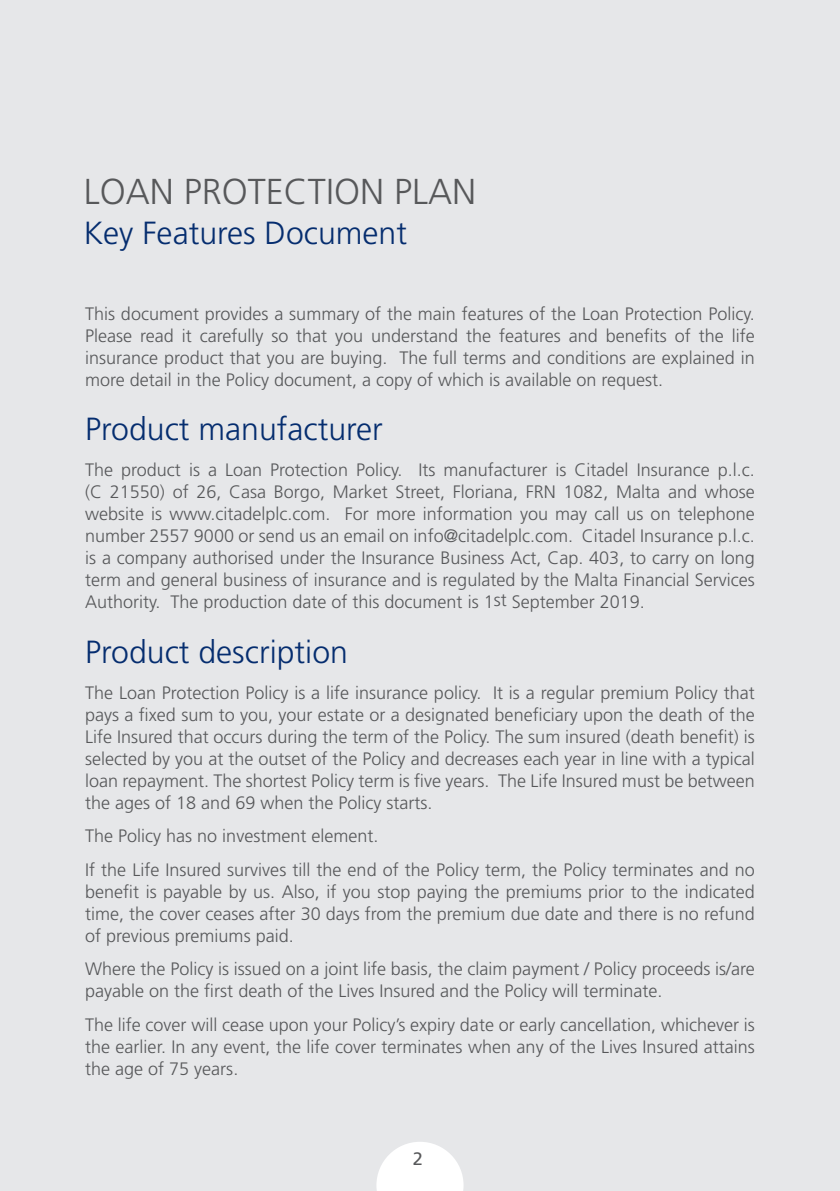
<style>
.page{position:relative;width:840px;height:1191px;background:#fff}
.page>*{position:absolute;margin:0;border:0;box-sizing:border-box;transform-origin:0 0}
.header_caps{font:300 36px "Frutiger";color:#57585a}
.SubHEADER_281{font:300 32px "Frutiger";color:#052d6f}
.BODY_TEXT{font:300 18px/22px "Frutiger LT Std";color:#57585a;text-align:justify}
.BODY_TEXT-2{font:18px "Frutiger LT Std";color:#57585a}
</style>
<div class="page">
<div style="left:0;top:0;width:839px;height:1191px;background:#e6e7e9"></div>
<svg style="left:376px;top:1142px;width:87px;height:49px"></svg>
<p class="header_caps" style="left:84px;top:171px;width:394px">LOAN PROTECTION PLAN</p>
<p class="SubHEADER_281" style="left:84px;top:215px;width:324px">Key Features Document</p>
<p class="BODY_TEXT" style="left:85px;top:302px;width:671px">This document provides a summary of the main features of the Loan Protection Policy.<br>Please read it carefully so that you understand the features and benefits of the life insurance product that you are buying. The full terms and conditions are explained in more detail in the Policy document, a copy of which is available on request.</p>
<p class="SubHEADER_281" style="left:85px;top:411px;width:299px">Product manufacturer</p>
<p class="BODY_TEXT" style="left:85px;top:459px;width:671px">The product is a Loan Protection Policy. Its manufacturer is Citadel Insurance p.l.c. (C 21550) of 26, Casa Borgo, Market Street, Floriana, FRN 1082, Malta and whose website is www.citadelplc.com. For more information you may call us on telephone number 2557 9000 or send us an email on info@citadelplc.com. Citadel Insurance p.l.c. is a company authorised under the Insurance Business Act, Cap. 403, to carry on long term and general business of insurance and is regulated by the Malta Financial Services Authority. The production date of this document is 1st September 2019.</p>
<p class="SubHEADER_281" style="left:85px;top:634px;width:264px">Product description</p>
<p class="BODY_TEXT" style="left:85px;top:682px;width:671px">The Loan Protection Policy is a life insurance policy. It is a regular premium Policy that pays a fixed sum to you, your estate or a designated beneficiary upon the death of the Life Insured that occurs during the term of the Policy. The sum insured (death benefit) is selected by you at the outset of the Policy and decreases each year in line with a typical loan repayment. The shortest Policy term is five years. The Life Insured must be between the ages of 18 and 69 when the Policy starts.</p>
<p class="BODY_TEXT" style="left:85px;top:825px;width:295px">The Policy has no investment element.</p>
<p class="BODY_TEXT" style="left:85px;top:858px;width:670px">If the Life Insured survives till the end of the Policy term, the Policy terminates and no benefit is payable by us. Also, if you stop paying the premiums prior to the indicated time, the cover ceases after 30 days from the premium due date and there is no refund of previous premiums paid.</p>
<p class="BODY_TEXT" style="left:85px;top:958px;width:671px">Where the Policy is issued on a joint life basis, the claim payment / Policy proceeds is/are payable on the first death of the Lives Insured and the Policy will terminate.</p>
<p class="BODY_TEXT" style="left:85px;top:1013px;width:671px">The life cover will cease upon your Policy’s expiry date or early cancellation, whichever is the earlier. In any event, the life cover terminates when any of the Lives Insured attains the age of 75 years.</p>
<p class="BODY_TEXT-2" style="left:412px;top:1148px;width:12px">2</p>
</div>
